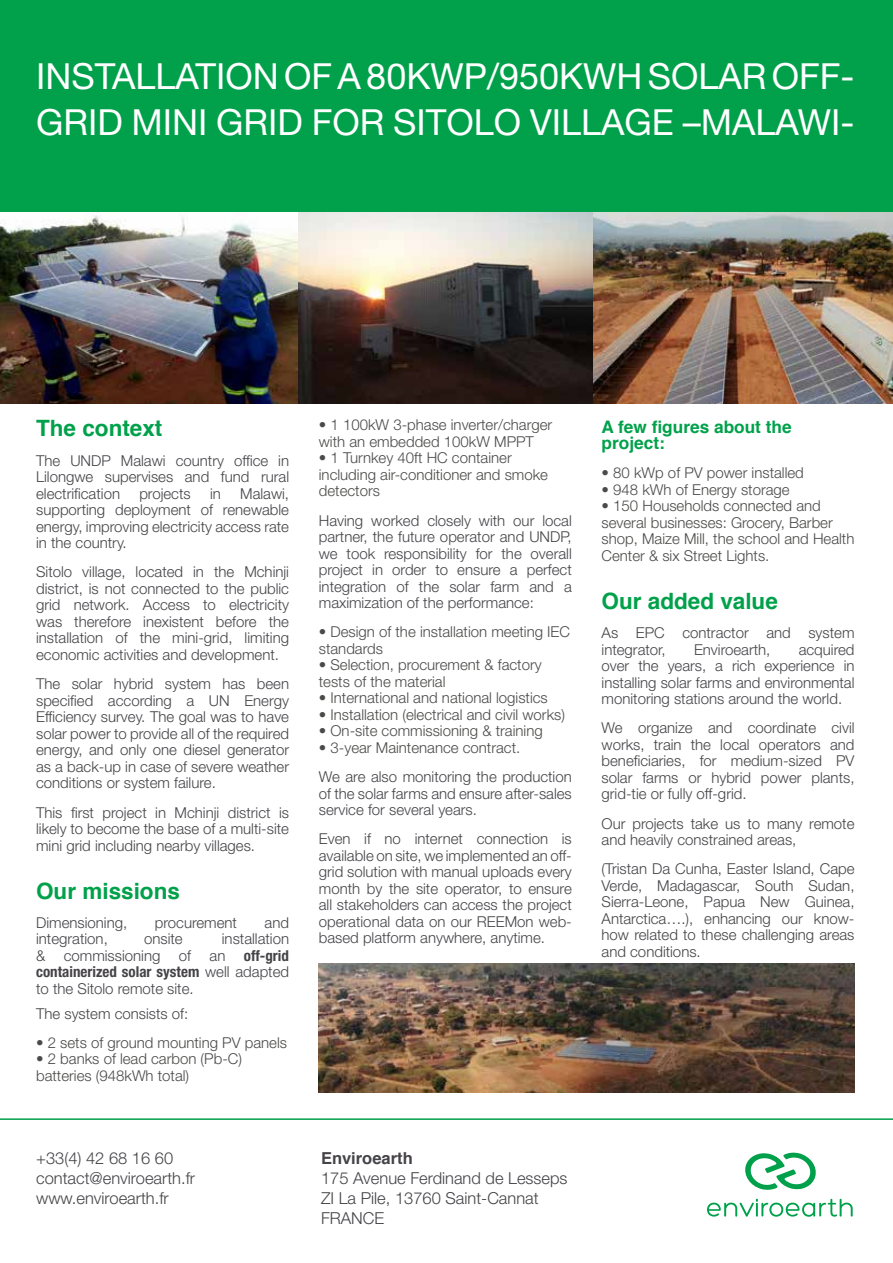
<style>
.page{position:relative;width:893px;height:1263px;background:#fff}
.page>*{position:absolute;margin:0;border:0;box-sizing:border-box;transform-origin:0 0}
.t1{font:36px/45px "Helvetica Neue LT Std";color:#fff}
.t2{font:700 22.5px "Helvetica";color:#00a14a}
.t3{font:700 17.25px/16.5px "Helvetica";color:#00a14a}
.t4{font:300 16.5px/19.8px "Helvetica Neue LT Std";color:#454347}
.t5{font:700 16.5px "Helvetica";color:#454347}
.t6{font:300 15px/16.5px "Helvetica Neue LT Std";color:#454347;text-align:justify}
.t7{font:300 15px/16.5px "Helvetica Neue LT Std";color:#4a4a49}
.s1{font-weight:700;font-stretch:condensed}
</style>
<div class="page">
<div style="left:0;top:0;width:893px;height:213px;background:#00a14a"></div>
<hr style="left:0;top:1118px;width:893px;height:2px;background:#00a14a">
<svg style="left:745px;top:1152px;width:71px;height:38px"></svg>
<svg style="left:707px;top:1198px;width:146px;height:19px"></svg>
<img style="left:0;top:213px;width:893px;height:191px">
<img style="left:319px;top:963px;width:535px;height:129px">
<h1 class="t1" style="left:36px;top:54px;width:820px">INSTALLATION OF A 80KWP/950KWH SOLAR OFF-<br>GRID MINI GRID FOR SITOLO VILLAGE –MALAWI-</h1>
<h2 class="t2" style="left:36px;top:410px;width:128px">The context</h2>
<p class="t6" style="left:36px;top:452px;width:254px">The UNDP Malawi country office in Lilongwe supervises and fund rural electrification</p>
<p class="t6" style="left:36px;top:485px;width:254px;text-indent:204px">Malawi, supporting deployment of renewable energy, improving electricity access rate in the country.</p>
<p class="t6" style="left:36px;top:564px;width:254px">Sitolo village, located in the Mchinji district, is not connected to the public grid network. Access to electricity was therefore inexistent before the installation of the mini-grid, limiting economic activities and development.</p>
<p class="t6" style="left:36px;top:675px;width:254px">The solar hybrid system has been specified according a UN Energy Efficiency survey. The goal was to have solar power to provide all of the required energy, and only one diesel generator as a back-up in case of severe weather conditions or system failure.</p>
<p class="t6" style="left:36px;top:804px;width:254px">This first project in Mchinji district is likely to become the base of a multi-site mini grid including nearby villages.</p>
<h2 class="t2" style="left:36px;top:872px;width:145px">Our missions</h2>
<p class="t6" style="left:36px;top:914px;width:93px">Dimensioning,</p>
<p class="t6" style="left:155px;top:914px;width:84px">procurement</p>
<p class="t6" style="left:265px;top:914px;width:26px">and</p>
<p class="t6" style="left:36px;top:930px;width:73px">integration,</p>
<p class="t6" style="left:144px;top:930px;width:40px">onsite</p>
<p class="t6" style="left:139px;top:485px;width:53px">projects</p>
<p class="t6" style="left:210px;top:485px;width:12px">in</p>
<p class="t6" style="left:36px;top:930px;width:254px;text-indent:186px">installation &amp; commissioning of an <span class="s1">off-grid containerized solar system</span> well adapted to the Sitolo remote site.</p>
<p class="t6" style="left:36px;top:1005px;width:154px">The system consists of:</p>
<p class="t7" style="left:36px;top:1034px;width:252px">• 2 sets of ground mounting PV panels</p>
<p class="t7" style="left:36px;top:1050px;width:207px">• 2 banks of lead carbon (Pb-C) batteries (948kWh total)</p>
<p class="t7" style="left:319px;top:416px;width:235px">• 1 100kW 3-phase inverter/charger with an embedded 100kW MPPT</p>
<p class="t7" style="left:319px;top:449px;width:231px">• 1 Turnkey 40ft HC container including air-conditioner and smoke detectors</p>
<p class="t6" style="left:319px;top:512px;width:254px">Having worked closely with our local partner, the future operator and UNDP, we took responsibility for the overall project in order to ensure a perfect integration of the solar farm and a maximization of the performance:</p>
<p class="t7" style="left:319px;top:623px;width:253px">• Design of the installation meeting IEC standards</p>
<p class="t7" style="left:319px;top:656px;width:224px">• Selection, procurement &amp; factory tests of the material</p>
<p class="t7" style="left:319px;top:689px;width:230px">• International and national logistics</p>
<p class="t7" style="left:319px;top:706px;width:248px">• Installation (electrical and civil works)</p>
<p class="t7" style="left:319px;top:722px;width:225px">• On-site commissioning &amp; training</p>
<p class="t7" style="left:319px;top:739px;width:203px">• 3-year Maintenance contract.</p>
<p class="t6" style="left:319px;top:768px;width:254px">We are also monitoring the production of the solar farms and ensure after-sales service for several years.</p>
<p class="t6" style="left:319px;top:830px;width:254px">Even if no internet connection is available on site, we implemented an off&shy;grid solution with manual uploads every month by the site operator, to ensure all stakeholders can access the project operational data on our REEMon web&shy;based platform anywhere, anytime.</p>
<p class="t4" style="left:36px;top:1148px;width:161px">+33(4) 42 68 16 60 contact@enviroearth.fr www.enviroearth.fr</p>
<p class="t5" style="left:321px;top:1145px;width:93px">Enviroearth</p>
<p class="t4" style="left:321px;top:1168px;width:248px">175 Avenue Ferdinand de Lesseps<br>ZI La Pile, 13760 Saint-Cannat<br>FRANCE</p>
<p class="t3" style="left:602px;top:418px;width:192px">A few figures about the project:</p>
<p class="t7" style="left:602px;top:464px;width:204px">• 80 kWp of PV power installed</p>
<p class="t7" style="left:602px;top:481px;width:190px">• 948 kWh of Energy storage</p>
<p class="t7" style="left:602px;top:497px;width:254px">• 150 Households connected and several businesses: Grocery, Barber shop, Maize Mill, the school and Health Center &amp; six Street Lights.</p>
<h2 class="t2" style="left:602px;top:583px;width:178px">Our added value</h2>
<p class="t6" style="left:602px;top:624px;width:254px">As EPC contractor and system integrator,</p>
<p class="t6" style="left:602px;top:641px;width:254px;text-indent:197px">acquired over the years, a rich experience in installing solar farms and environmental monitoring stations around the world.</p>
<p class="t6" style="left:602px;top:719px;width:254px">We organize and coordinate civil works, train the local operators and beneficiaries, for medium-sized PV solar farms or hybrid power plants, grid-tie or fully off-grid.</p>
<p class="t6" style="left:602px;top:815px;width:254px">Our projects take us to many remote and heavily constrained areas,</p>
<p class="t6" style="left:602px;top:860px;width:254px">(Tristan Da Cunha, Easter Island, Cape Verde, Madagascar, South Sudan, Sierra-Leone, Papua New Guinea, Antarctica….), enhancing our know&shy;how related to these challenging areas and conditions.</p>
<p class="t6" style="left:694px;top:641px;width:78px">Enviroearth,</p>
</div>
